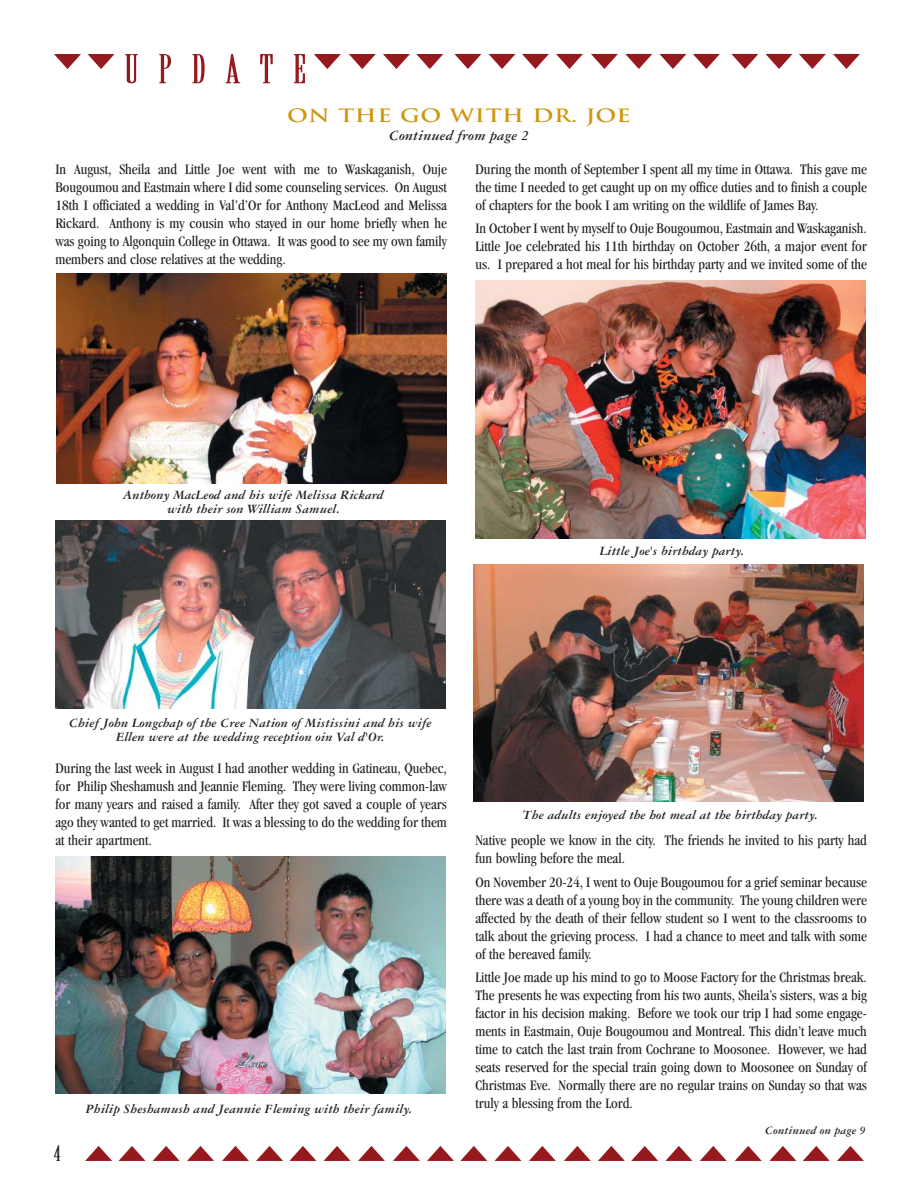
<style>
.page{position:relative;width:918px;height:1188px;background:#fff}
.page>*{position:absolute;margin:0;border:0;box-sizing:border-box;transform-origin:0 0}
.t1{font:39px "Willow";letter-spacing:.29em;color:#96191d;scale:1.75 1}
.t2{font:21px "Willow";color:#231f20;scale:1.8 1}
.t3{font:700 18px "Trajan";letter-spacing:.025em;color:#ce9610;scale:1.25 1}
.t4{font:condensed 15px/18px "Garamond";color:#231f20;text-align:justify}
.t5{font:italic 700 15px "Garamond Three";color:#231f20}
.t6{font:italic 700 13.5px/13.5px "Garamond Three";color:#231f20;text-align:center}
.t7{font:italic 700 12px "Garamond Three";color:#231f20}
</style>
<div class="page">
<svg style="left:314px;top:54px;width:27px;height:15px"></svg>
<svg style="left:349px;top:54px;width:27px;height:15px"></svg>
<svg style="left:383px;top:54px;width:27px;height:15px"></svg>
<svg style="left:416px;top:54px;width:27px;height:15px"></svg>
<svg style="left:54px;top:54px;width:27px;height:15px"></svg>
<svg style="left:88px;top:54px;width:27px;height:15px"></svg>
<svg style="left:556px;top:54px;width:27px;height:15px"></svg>
<svg style="left:591px;top:54px;width:27px;height:15px"></svg>
<svg style="left:625px;top:54px;width:27px;height:15px"></svg>
<svg style="left:659px;top:54px;width:27px;height:15px"></svg>
<svg style="left:693px;top:54px;width:27px;height:15px"></svg>
<svg style="left:454px;top:54px;width:27px;height:15px"></svg>
<svg style="left:489px;top:54px;width:27px;height:15px"></svg>
<svg style="left:522px;top:54px;width:27px;height:15px"></svg>
<svg style="left:833px;top:54px;width:27px;height:15px"></svg>
<svg style="left:731px;top:54px;width:27px;height:15px"></svg>
<svg style="left:766px;top:54px;width:27px;height:15px"></svg>
<svg style="left:799px;top:54px;width:27px;height:15px"></svg>
<svg style="left:222px;top:1146px;width:27px;height:15px"></svg>
<svg style="left:187px;top:1146px;width:27px;height:15px"></svg>
<svg style="left:153px;top:1146px;width:27px;height:15px"></svg>
<svg style="left:119px;top:1146px;width:27px;height:15px"></svg>
<svg style="left:85px;top:1146px;width:27px;height:15px"></svg>
<svg style="left:393px;top:1146px;width:27px;height:15px"></svg>
<svg style="left:358px;top:1146px;width:27px;height:15px"></svg>
<svg style="left:324px;top:1146px;width:27px;height:15px"></svg>
<svg style="left:289px;top:1146px;width:27px;height:15px"></svg>
<svg style="left:256px;top:1146px;width:27px;height:15px"></svg>
<svg style="left:564px;top:1146px;width:27px;height:15px"></svg>
<svg style="left:529px;top:1146px;width:27px;height:15px"></svg>
<svg style="left:494px;top:1146px;width:27px;height:15px"></svg>
<svg style="left:460px;top:1146px;width:27px;height:15px"></svg>
<svg style="left:427px;top:1146px;width:27px;height:15px"></svg>
<svg style="left:735px;top:1146px;width:27px;height:15px"></svg>
<svg style="left:700px;top:1146px;width:27px;height:15px"></svg>
<svg style="left:665px;top:1146px;width:27px;height:15px"></svg>
<svg style="left:631px;top:1146px;width:27px;height:15px"></svg>
<svg style="left:598px;top:1146px;width:27px;height:15px"></svg>
<svg style="left:837px;top:1146px;width:27px;height:15px"></svg>
<svg style="left:803px;top:1146px;width:27px;height:15px"></svg>
<svg style="left:769px;top:1146px;width:27px;height:15px"></svg>
<img style="left:57px;top:274px;width:389px;height:209px">
<img style="left:55px;top:521px;width:390px;height:187px">
<img style="left:55px;top:857px;width:390px;height:237px">
<img style="left:475px;top:281px;width:390px;height:258px">
<img style="left:474px;top:564px;width:390px;height:237px">
<h1 class="t1" style="left:124px;top:54px;width:105px">UPDATE</h1>
<p class="t3" style="left:287px;top:105px;width:276px">ON THE GO WITH DR. JOE</p>
<p class="t5" style="left:389px;top:130px;width:141px">Continued from page 2</p>
<p class="t4" style="left:55px;top:161px;width:393px">In August, Sheila and Little Joe went with me to Waskaganish, Ouje Bougoumou and Eastmain where I did some counseling services. On August 18th I officiated a wedding in Val’d’Or for Anthony MacLeod and Melissa Rickard. Anthony is my cousin who stayed in our home briefly when he was going to Algonquin College in Ottawa. It was good to see my own family members and close relatives at the wedding.</p>
<p class="t4" style="left:475px;top:161px;width:393px">During the month of September I spent all my time in Ottawa. This gave me the time I needed to get caught up on my office duties and to finish a couple of chapters for the book I am writing on the wildlife of James Bay.</p>
<p class="t4" style="left:475px;top:221px;width:393px">In October I went by myself to Ouje Bougoumou, Eastmain and Waskaganish.<br>Little Joe celebrated his 11th birthday on October 26th, a major event for us. I prepared a hot meal for his birthday party and we invited some of the</p>
<p class="t6" style="left:123px;top:489px;width:262px">Anthony MacLeod and his wife Melissa Rickard with their son William Samuel.</p>
<p class="t6" style="left:600px;top:545px;width:146px">Little Joe's birthday party.</p>
<p class="t6" style="left:69px;top:717px;width:364px">Chief John Longchap of the Cree Nation of Mistissini and his wife<br>Ellen were at the wedding reception oin Val d'Or.</p>
<p class="t4" style="left:55px;top:761px;width:393px">During the last week in August I had another wedding in Gatineau, Quebec, for Philip Sheshamush and Jeannie Fleming. They were living common-law for many years and raised a family. After they got saved a couple of years ago they wanted to get married. It was a blessing to do the wedding for them at their apartment.</p>
<h2 class="t2" style="left:54px;top:1145px;width:5px">4</h2>
<p class="t6" style="left:86px;top:1103px;width:328px">Philip Sheshamush and Jeannie Fleming with their family.</p>
<p class="t6" style="left:523px;top:809px;width:297px">The adults enjoyed the hot meal at the birthday party.</p>
<p class="t4" style="left:475px;top:833px;width:393px">Native people we know in the city. The friends he invited to his party had fun bowling before the meal.</p>
<p class="t4" style="left:475px;top:874px;width:393px">On November 20-24, I went to Ouje Bougoumou for a grief seminar because there was a death of a young boy in the community. The young children were affected by the death of their fellow student so I went to the classrooms to talk about the grieving process. I had a chance to meet and talk with some of the bereaved family.</p>
<p class="t4" style="left:475px;top:969px;width:393px">Little Joe made up his mind to go to Moose Factory for the Christmas break.<br>The presents he was expecting from his two aunts, Sheila’s sisters, was a big factor in his decision making. Before we took our trip I had some engage&shy;ments in Eastmain, Ouje Bougoumou and Montreal. This didn’t leave much time to catch the last train from Cochrane to Moosonee. However, we had seats reserved for the special train going down to Moosonee on Sunday of Christmas Eve. Normally there are no regular trains on Sunday so that was truly a blessing from the Lord.</p>
<p class="t7" style="left:765px;top:1126px;width:102px">Continued on page 9</p>
</div>
